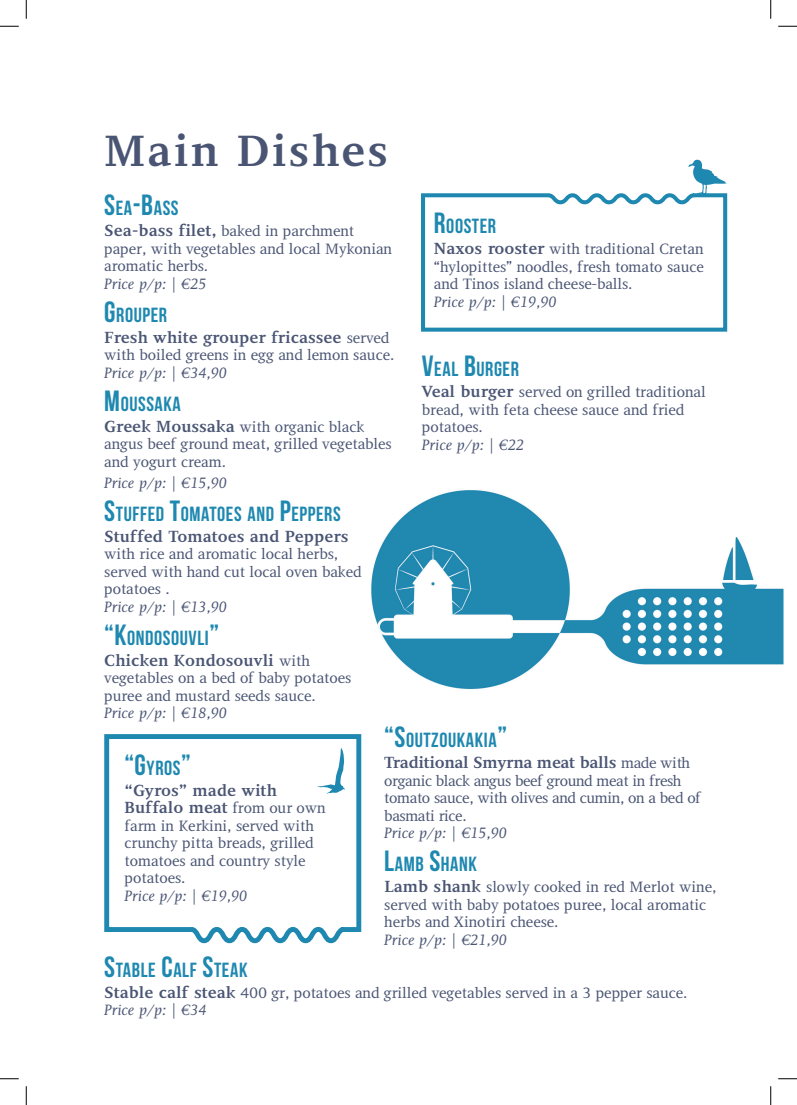
<style>
.page{position:relative;width:797px;height:1105px;background:#fff}
.page>*{position:absolute;margin:0;border:0;box-sizing:border-box;transform-origin:0 0}
.t1{font:700 45.12px "PF Diplomat";letter-spacing:.04em;color:#4a5574}
.t2{font:20.5px "Bebas Neue";letter-spacing:.03em;color:#1e88b0}
.t3{font:700 16.62px/17.5px "PF Diplomat";color:#4a5574}
.t4{font:700 16.62px "PF Diplomat";letter-spacing:-.02em;color:#4a5574}
.t5{font:15.5px/17.5px "PF Diplomat";color:#4a5574}
.t6{font:italic 15.5px "PF Diplomat";color:#4a5574}
.t7{font:15.5px/17.5px "PF Diplomat";letter-spacing:-.02em;color:#4a5574}
.s1{font-size:29.25px}
.s2{font-weight:700;font-size:16.62px}
.s3{font-weight:400;font-size:15.5px}
.s4{font-style:italic}
</style>
<div class="page">
<img style="left:371px;top:490px;width:413px;height:199px">
<svg style="left:104px;top:734px;width:258px;height:210px"></svg>
<svg style="left:317px;top:748px;width:28px;height:45px"></svg>
<svg style="left:421px;top:193px;width:307px;height:139px"></svg>
<svg style="left:688px;top:159px;width:38px;height:35px"></svg>
<svg style="left:0;top:25px;width:19px;height:2px"></svg>
<svg style="left:778px;top:25px;width:19px;height:2px"></svg>
<svg style="left:0;top:1078px;width:19px;height:1px"></svg>
<svg style="left:778px;top:1078px;width:19px;height:1px"></svg>
<svg style="left:25px;top:0;width:2px;height:19px"></svg>
<svg style="left:25px;top:1086px;width:2px;height:19px"></svg>
<svg style="left:770px;top:0;width:1px;height:19px"></svg>
<svg style="left:770px;top:1086px;width:1px;height:19px"></svg>
<h1 class="t1" style="left:104px;top:127px;width:285px">Main Dishes</h1>
<h2 class="t2" style="left:104px;top:197px;width:76px"><span class="s1">S</span>EA<span class="s1">-B</span>ASS</h2>
<p class="t5" style="left:104px;top:223px;width:289px"><span class="s2">Sea-bass filet,</span> baked in parchment paper, with vegetables and local Mykonian aromatic herbs.</p>
<p class="t6" style="left:104px;top:276px;width:104px">Price p/p: | €25</p>
<h2 class="t2" style="left:104px;top:303px;width:64px"><span class="s1">G</span>ROUPER</h2>
<p class="t3" style="left:104px;top:329px;width:286px">Fresh white grouper fricassee <span class="s3">served</span></p>
<p class="t5" style="left:104px;top:347px;width:292px">with boiled greens in egg and lemon sauce.</p>
<p class="t6" style="left:104px;top:365px;width:124px">Price p/p: | €34,90</p>
<h2 class="t2" style="left:104px;top:392px;width:78px"><span class="s1">M</span>OUSSAKA</h2>
<p class="t5" style="left:104px;top:418px;width:289px"><span class="s2">Greek Moussaka</span> with organic black angus beef ground meat, grilled vegetables and yogurt cream.</p>
<p class="t6" style="left:104px;top:475px;width:124px">Price p/p: | €15,90</p>
<h2 class="t2" style="left:104px;top:502px;width:238px"><span class="s1">S</span>TUFFED <span class="s1">T</span>OMATOES AND <span class="s1">P</span>EPPERS</h2>
<p class="t3" style="left:104px;top:528px;width:246px">Stuffed Tomatoes and Peppers</p>
<p class="t5" style="left:104px;top:546px;width:259px">with rice and aromatic local herbs, served with hand cut local oven baked potatoes .</p>
<p class="t6" style="left:104px;top:599px;width:124px">Price p/p: | €13,90</p>
<h2 class="t2" style="left:104px;top:626px;width:116px"><span class="s1">“K</span>ONDOSOUVLI<span class="s1">”</span></h2>
<p class="t3" style="left:104px;top:652px;width:207px">Chicken Kondosouvli <span class="s3">with</span></p>
<p class="t5" style="left:104px;top:670px;width:248px">vegetables on a bed of baby potatoes puree and mustard seeds sauce.</p>
<p class="t6" style="left:104px;top:705px;width:124px">Price p/p: | €18,90</p>
<h2 class="t2" style="left:434px;top:215px;width:64px"><span class="s1">R</span>OOSTER</h2>
<p class="t5" style="left:434px;top:241px;width:271px;text-align:justify"><span class="s2">Naxos rooster</span> with traditional Cretan “hylopittes” noodles, fresh tomato sauce and Tinos island cheese-balls.</p>
<p class="t6" style="left:434px;top:294px;width:124px">Price p/p: | €19,90</p>
<h2 class="t2" style="left:422px;top:358px;width:98px"><span class="s1">V</span>EAL <span class="s1">B</span>URGER</h2>
<p class="t5" style="left:422px;top:383px;width:285px"><span class="s2">Veal burger</span> served on grilled traditional bread, with feta cheese sauce and fried potatoes.</p>
<p class="t6" style="left:422px;top:436px;width:104px">Price p/p: | €22</p>
<h2 class="t2" style="left:125px;top:756px;width:68px"><span class="s1">“G</span>YROS<span class="s1">”</span></h2>
<p class="t3" style="left:125px;top:782px;width:202px">“Gyros” made with<br>Buffalo meat <span class="s3">from our own</span></p>
<p class="t5" style="left:125px;top:817px;width:191px">farm in Kerkini, served with crunchy pitta breads, grilled tomatoes and country style potatoes.</p>
<p class="t6" style="left:125px;top:887px;width:124px">Price p/p: | €19,90</p>
<h2 class="t2" style="left:384px;top:729px;width:124px"><span class="s1">“S</span>OUTZOUKAKIA<span class="s1">”</span></h2>
<p class="t4" style="left:384px;top:754px;width:307px">Traditional Smyrna meat balls <span class="s3">made with</span></p>
<p class="t7" style="left:384px;top:772px;width:318px">organic black angus beef ground meat in fresh tomato sauce, with olives and cumin, on a bed of basmati rice.</p>
<p class="t6" style="left:384px;top:825px;width:124px">Price p/p: | €15,90</p>
<h2 class="t2" style="left:384px;top:853px;width:94px"><span class="s1">L</span>AMB <span class="s1">S</span>HANK</h2>
<p class="t5" style="left:384px;top:879px;width:334px"><span class="s2">Lamb shank</span> slowly cooked in red Merlot wine, served with baby potatoes puree, local aromatic herbs and Xinotiri cheese.</p>
<p class="t6" style="left:384px;top:931px;width:124px">Price p/p: | €21,90</p>
<h2 class="t2" style="left:104px;top:958px;width:145px"><span class="s1">S</span>TABLE <span class="s1">C</span>ALF <span class="s1">S</span>TEAK</h2>
<p class="t5" style="left:104px;top:984px;width:584px"><span class="s2">Stable calf steak</span> 400 gr, potatoes and grilled vegetables served in a 3 pepper sauce.<br><span class="s4">Price p/p: | €34</span></p>
</div>
